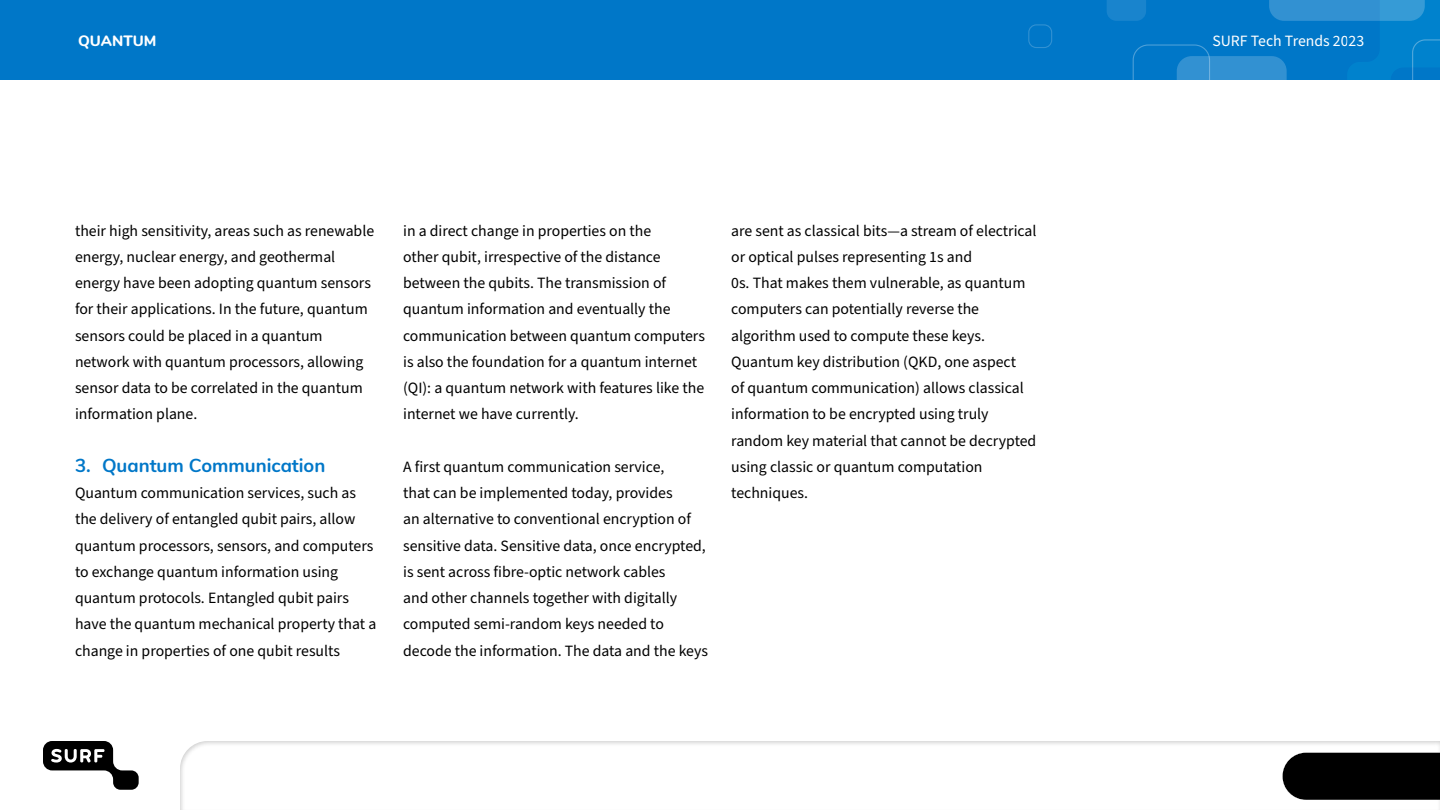
<style>
.page{position:relative;width:1440px;height:810px;background:#fff}
.page>*{position:absolute;margin:0;border:0;box-sizing:border-box;transform-origin:0 0}
.t1{font:700 18.75px "Nunito";color:#0077c8}
.t2{font:15.75px/26.2px "Source Sans Pro";color:#000}
.t3{font:15.75px "Source Sans Pro";color:#fff}
.t4{font:800 15px "Nunito";color:#fff}
</style>
<div class="page">
<div style="left:174px;top:736px;width:1266px;height:74px;background:#000;opacity:.2"></div>
<svg style="left:43px;top:741px;width:96px;height:49px"></svg>
<div style="left:0;top:0;width:1440px;height:79px;background:#0077c8"></div>
<div style="left:1028px;top:24px;width:24px;height:24px;border:1px solid #fff;border-radius:8px"></div>
<svg style="left:1107px;top:0;width:333px;height:79px"></svg>
<p class="t4" style="left:78px;top:29px;width:80px">QUANTUM</p>
<p class="t3" style="left:1212px;top:30px;width:153px">SURF Tech Trends 2023</p>
<p class="t2" style="left:75px;top:218px;width:301px">their high sensitivity, areas such as renewable energy, nuclear energy, and geothermal energy have been adopting quantum sensors for their applications. In the future, quantum sensors could be placed in a quantum network with quantum processors, allowing sensor data to be correlated in the quantum information plane.</p>
<p class="t1" style="left:75px;top:451px;width:252px">3. Quantum Communication</p>
<p class="t2" style="left:75px;top:480px;width:303px">Quantum communication services, such as the delivery of entangled qubit pairs, allow quantum processors, sensors, and computers to exchange quantum information using quantum protocols. Entangled qubit pairs have the quantum mechanical property that a change in properties of one qubit results</p>
<p class="t2" style="left:403px;top:218px;width:303px">in a direct change in properties on the<br>other qubit, irrespective of the distance between the qubits. The transmission of quantum information and eventually the communication between quantum computers is also the foundation for a quantum internet (QI): a quantum network with features like the internet we have currently.</p>
<p class="t2" style="left:403px;top:454px;width:306px">A first quantum communication service,<br>that can be implemented today, provides<br>an alternative to conventional encryption of sensitive data. Sensitive data, once encrypted, is sent across fibre-optic network cables<br>and other channels together with digitally computed semi-random keys needed to decode the information. The data and the keys</p>
<p class="t2" style="left:731px;top:218px;width:307px">are sent as classical bits—a stream of electrical or optical pulses representing 1s and<br>0s. That makes them vulnerable, as quantum computers can potentially reverse the algorithm used to compute these keys.<br>Quantum key distribution (QKD, one aspect<br>of quantum communication) allows classical information to be encrypted using truly random key material that cannot be decrypted using classic or quantum computation techniques.</p>
</div>
